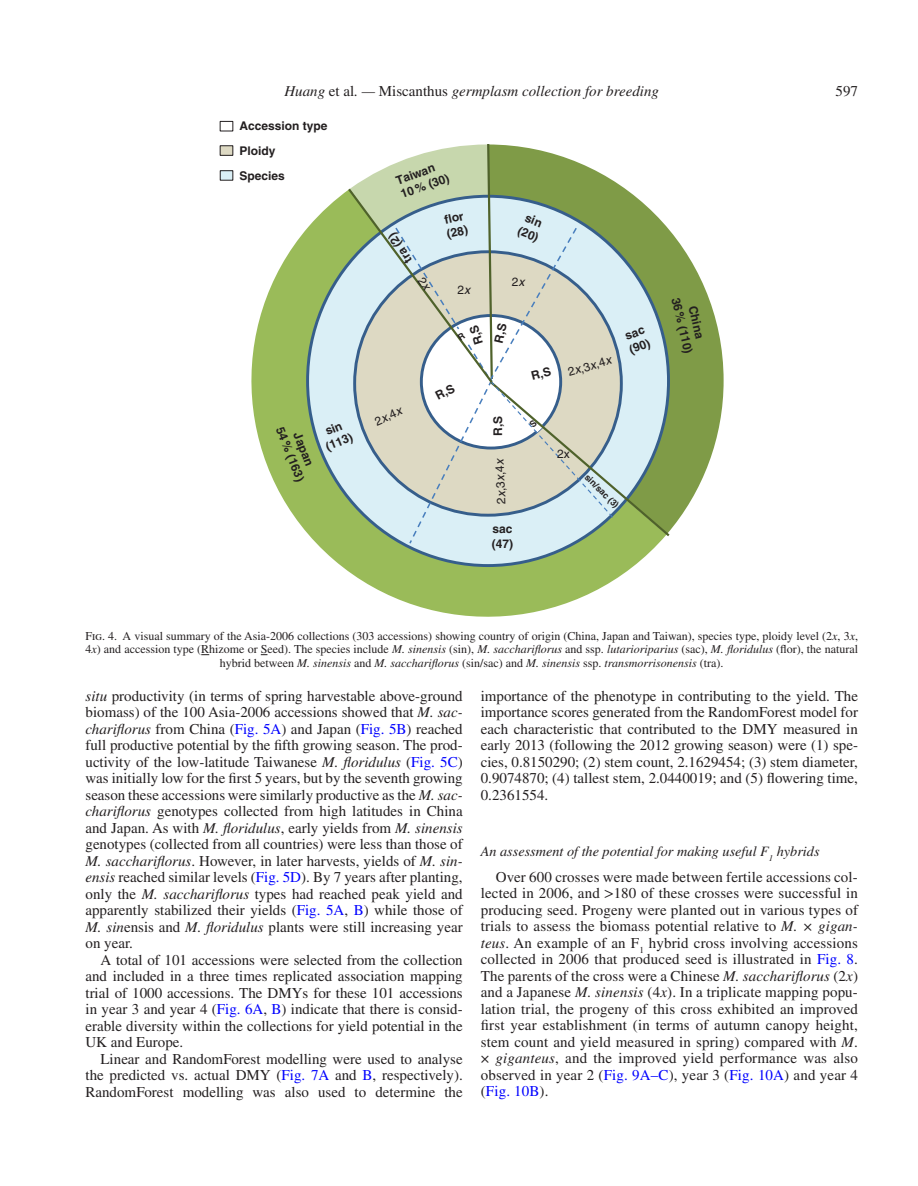
<style>
.page{position:relative;width:918px;height:1186px;background:#fff}
.page>*{position:absolute;margin:0;border:0;box-sizing:border-box;transform-origin:0 0}
.t1{font:15px/16.5px "Times LT Std";color:#231f20;text-align:justify}
.t2{font:italic 15px "Times LT Std";color:#231f20}
.t3{font:italic 14.25px "Times LT Std";color:#231f20}
.t4{font:12px/13.5px "Times LT Std";color:#231f20;text-align:center}
.t5{font:700 12px/14.4px "Helvetica";color:#231f20}
.t6{font:12px "Helvetica";color:#231f20}
.t7{font:700 9px "Helvetica";color:#231f20}
.s1{font-style:normal}
.s2{font-style:italic}
.s3{color:#00f}
.s4{font-family:"Gandhari Unicode"}
</style>
<div class="page">
<svg style="left:672px;top:233px;width:52px;height:295px;fill:#7f9b47"></svg>
<svg style="left:251px;top:191px;width:413px;height:426px;fill:#9abb59"></svg>
<div style="left:308px;top:196px;width:361px;height:369px;background:#daeff6;border-radius:50%"></div>
<div style="left:220px;top:171px;width:13px;height:9px;background:#daeff6"></div>
<div style="left:220px;top:170px;width:13px;height:10px;border:1px solid #231f20"></div>
<div style="left:220px;top:121px;width:13px;height:10px;border:1px solid #231f20"></div>
<div style="left:220px;top:146px;width:13px;height:9px;background:#ddd9c3"></div>
<div style="left:220px;top:145px;width:13px;height:11px;border:1px solid #231f20"></div>
<svg style="left:346px;top:144px;width:326px;height:394px"></svg>
<p class="t2" style="left:284px;top:83px;width:376px">Huang <span class="s1">et al</span>. — <span class="s1">Miscanthus</span> germplasm collection for breeding</p>
<p class="t1" style="left:836px;top:83px;width:24px">597</p>
<p class="t5" style="left:239px;top:119px;width:90px">Accession type</p>
<p class="t5" style="left:239px;top:143px;width:38px">Ploidy</p>
<p class="t5" style="left:239px;top:168px;width:47px">Species</p>
<p class="t5" style="left:394px;top:173px;width:52px;rotate:-19deg">Taiwan<br>10 % (30)</p>
<p class="t5" style="left:403px;top:266px;width:35px;rotate:-123deg">tra (2)</p>
<p class="t5" style="left:442px;top:213px;width:23px;rotate:-13deg">flor (28)</p>
<p class="t6" style="left:458px;top:283px;width:14px">2<span class="s2">x</span></p>
<p class="t5" style="left:300px;top:419px;width:59px;text-align:center;rotate:68deg">Japan<br>54 % (163)</p>
<p class="t5" style="left:318px;top:427px;width:30px;text-align:center;rotate:-22deg">sin (113)</p>
<p class="t6" style="left:372px;top:415px;width:30px;rotate:-24deg">2<span class="s2">x</span>,4<span class="s2">x</span></p>
<p class="t5" style="left:527px;top:209px;width:23px;rotate:22deg">sin (20)</p>
<p class="t6" style="left:512px;top:275px;width:14px">2<span class="s2">x</span></p>
<p class="t5" style="left:491px;top:436px;width:22px;rotate:-90deg">R,S</p>
<p class="t6" style="left:494px;top:504px;width:46px;rotate:-92deg">2<span class="s2">x</span>,3<span class="s2">x</span>,4<span class="s2">x</span></p>
<p class="t5" style="left:492px;top:522px;width:23px">sac (47)</p>
<p class="t6" style="left:566px;top:365px;width:46px;rotate:-17deg">2<span class="s2">x</span>,3<span class="s2">x</span>,4<span class="s2">x</span></p>
<p class="t5" style="left:622px;top:329px;width:23px;rotate:-20deg">sac (90)</p>
<p class="t6" style="left:557px;top:446px;width:14px">2x</p>
<p class="t7" style="left:590px;top:472px;width:46px;rotate:44deg">sin/sac (3)</p>
<p class="t5" style="left:697px;top:293px;width:59px;text-align:center;rotate:77deg">China<br>36% (110)</p>
<p class="t4" style="left:86px;top:629px;width:774px">Fig. 4. A visual summary of the Asia-2006 collections (303 accessions) showing country of origin (China, Japan and Taiwan), species type, ploidy level (2<span class="s2">x</span>, 3<span class="s2">x</span>,<br>4<span class="s2">x</span>) and accession type (Rhizome or Seed). The species include <span class="s2">M. sinensis</span> (sin), <span class="s2">M. sacchariflorus</span> and ssp. <span class="s2">lutarioriparius</span> (sac), <span class="s2">M. floridulus</span> (flor), the natural hybrid between <span class="s2">M. sinensis</span> and <span class="s2">M. sacchariflorus</span> (sin/sac) and <span class="s2">M. sinensis</span> ssp. <span class="s2">transmorrisonensis</span> (tra).</p>
<p class="t1" style="left:86px;top:687px;width:379px"><span class="s2">situ</span> productivity (in terms of spring harvestable above-ground biomass) of the 100 Asia-2006 accessions showed that <span class="s2">M. sac&shy;chariflorus</span> from China (<span class="s3">Fig. 5A</span>) and Japan (<span class="s3">Fig. 5B</span>) reached full productive potential by the fifth growing season. The prod&shy;uctivity of the low-latitude Taiwanese <span class="s2">M. floridulus</span> (<span class="s3">Fig. 5C</span>) was initially low for the first 5 years, but by the seventh growing season these accessions were similarly productive as the <span class="s2">M. sac&shy;chariflorus</span> genotypes collected from high latitudes in China and Japan. As with <span class="s2">M. floridulus</span>, early yields from <span class="s2">M. sinensis </span>genotypes (collected from all countries) were less than those of <span class="s2">M. sacchariflorus</span>. However, in later harvests, yields of <span class="s2">M. sin&shy;ensis</span> reached similar levels (<span class="s3">Fig. 5D</span>). By 7 years after planting, only the <span class="s2">M. sacchariflorus</span> types had reached peak yield and apparently stabilized their yields (<span class="s3">Fig. 5A</span>, <span class="s3">B</span>) while those of <span class="s2">M. sin</span>ensis and <span class="s2">M. floridulus</span> plants were still increasing year on year.</p>
<p class="t1" style="left:86px;top:951px;width:379px;text-indent:15px">A total of 101 accessions were selected from the collection and included in a three times replicated association mapping trial of 1000 accessions. The DMYs for these 101 accessions in year 3 and year 4 (<span class="s3">Fig. 6A</span>, <span class="s3">B</span>) indicate that there is consid&shy;erable diversity within the collections for yield potential in the UK and Europe.</p>
<p class="t1" style="left:86px;top:1050px;width:379px;text-indent:15px">Linear and RandomForest modelling were used to analyse the predicted vs. actual DMY (<span class="s3">Fig. 7A</span> and <span class="s3">B</span>, respectively).<br>RandomForest modelling was also used to determine the</p>
<p class="t1" style="left:481px;top:687px;width:379px">importance of the phenotype in contributing to the yield. The importance scores generated from the RandomForest model for each characteristic that contributed to the DMY measured in early 2013 (following the 2012 growing season) were (1) spe&shy;cies, 0.8150290; (2) stem count, 2.1629454; (3) stem diameter, 0.9074870; (4) tallest stem, 2.0440019; and (5) flowering time, 0.2361554.</p>
<p class="t3" style="left:481px;top:843px;width:340px">An assessment of the potential for making useful F<sub>1</sub> hybrids</p>
<p class="t1" style="left:481px;top:868px;width:379px;text-indent:15px">Over 600 crosses were made between fertile accessions col&shy;lected in 2006, and <span class="s4">&gt;</span>180 of these crosses were successful in producing seed. Progeny were planted out in various types of trials to assess the biomass potential relative to <span class="s2">M. × gigan&shy;teus</span>. An example of an F<sub>1</sub> hybrid cross involving accessions collected in 2006 that produced seed is illustrated in <span class="s3">Fig. 8</span>.<br>The parents of the cross were a Chinese <span class="s2">M. sacchariflorus</span> (2<span class="s2">x</span>) and a Japanese <span class="s2">M. sinensis</span> (4<span class="s2">x</span>). In a triplicate mapping popu&shy;lation trial, the progeny of this cross exhibited an improved first year establishment (in terms of autumn canopy height, stem count and yield measured in spring) compared with <span class="s2">M</span>. × <span class="s2">giganteus</span>, and the improved yield performance was also observed in year 2 (<span class="s3">Fig. 9A–C</span>), year 3 (<span class="s3">Fig. 10A</span>) and year 4 (<span class="s3">Fig. 10B</span>).</p>
</div>
